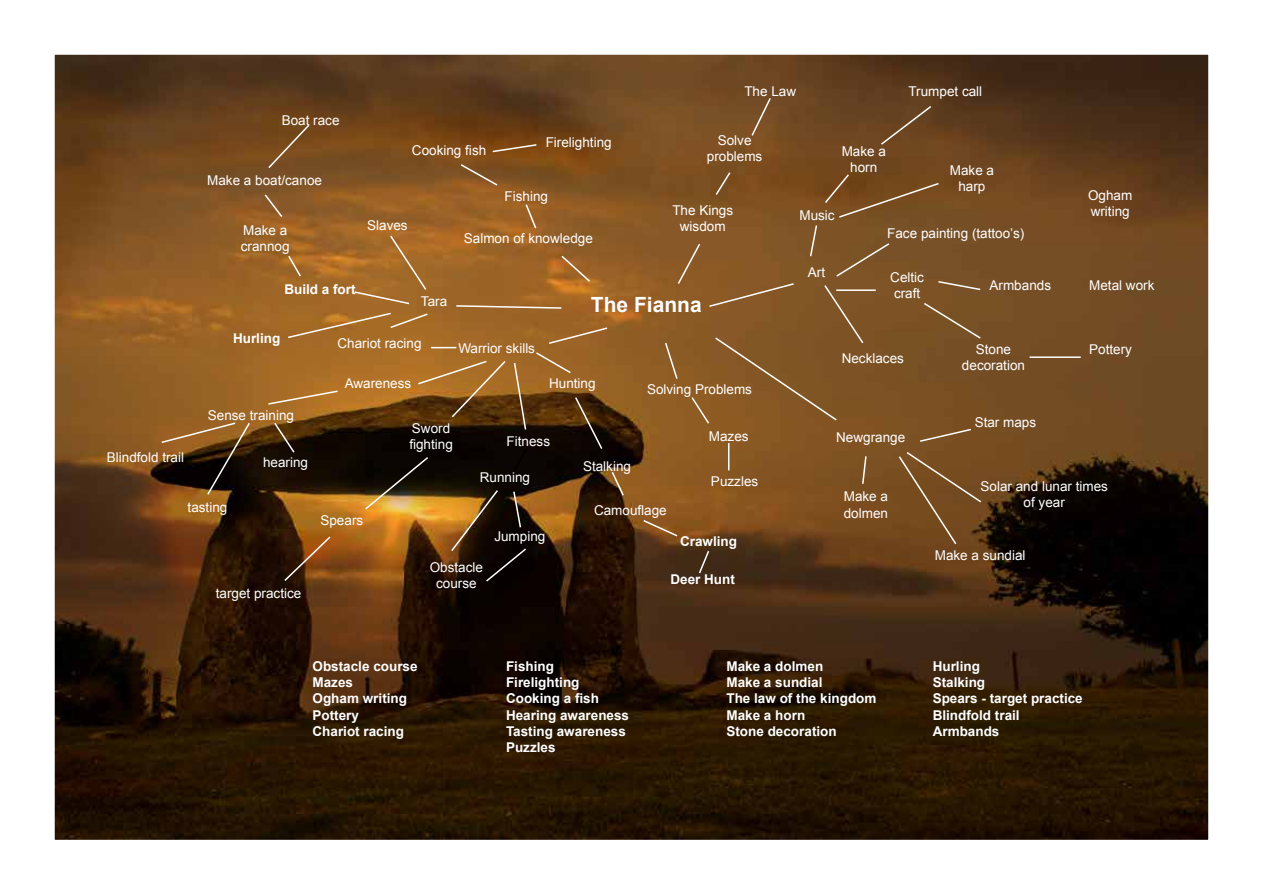
<style>
.page{position:relative;width:1263px;height:893px;background:#fff}
.page>*{position:absolute;margin:0;border:0;box-sizing:border-box;transform-origin:0 0}
.t1{font:700 21px "Arial";color:#fff}
.t2{font:13.5px/16.2px "Arial";color:#fff;text-align:center}
.t3{font:700 13.5px/16.2px "Arial";color:#fff}
</style>
<div class="page">
<img style="left:56px;top:56px;width:1151px;height:782px">
<svg style="left:560px;top:254px;width:32px;height:29px"></svg>
<svg style="left:750px;top:96px;width:22px;height:41px"></svg>
<svg style="left:524px;top:203px;width:14px;height:27px"></svg>
<svg style="left:459px;top:163px;width:40px;height:24px"></svg>
<svg style="left:491px;top:143px;width:47px;height:10px"></svg>
<svg style="left:455px;top:304px;width:108px;height:6px"></svg>
<svg style="left:431px;top:347px;width:25px;height:1px"></svg>
<svg style="left:267px;top:389px;width:72px;height:17px"></svg>
<svg style="left:160px;top:421px;width:91px;height:75px;background:#563718"></svg>
<svg style="left:273px;top:421px;width:23px;height:33px"></svg>
<svg style="left:416px;top:359px;width:91px;height:60px;background:#8e5d23"></svg>
<svg style="left:513px;top:361px;width:14px;height:70px"></svg>
<svg style="left:364px;top:456px;width:66px;height:55px;background:#524121"></svg>
<svg style="left:283px;top:535px;width:49px;height:48px;background:#6e3d15"></svg>
<svg style="left:574px;top:396px;width:30px;height:55px;background:#382412"></svg>
<svg style="left:610px;top:470px;width:15px;height:27px"></svg>
<svg style="left:512px;top:447px;width:16px;height:25px"></svg>
<svg style="left:263px;top:193px;width:21px;height:26px"></svg>
<svg style="left:267px;top:123px;width:44px;height:47px;background:#7c5126"></svg>
<svg style="left:287px;top:254px;width:15px;height:24px"></svg>
<svg style="left:879px;top:104px;width:54px;height:42px;background:#6e4a29"></svg>
<svg style="left:642px;top:171px;width:341px;height:404px;background:#7e5224"></svg>
<hr style="left:1030px;top:356px;width:51px;height:2px;background:#fff">
<svg style="left:353px;top:234px;width:75px;height:71px;background:#a96f2f"></svg>
<svg style="left:534px;top:351px;width:38px;height:24px"></svg>
<svg style="left:547px;top:326px;width:62px;height:19px"></svg>
<svg style="left:286px;top:312px;width:143px;height:27px;background:#ab7331"></svg>
<img style="left:450px;top:488px;width:78px;height:95px">
<p class="t2" style="left:282px;top:112px;width:59px">Boat race</p>
<p class="t2" style="left:207px;top:172px;width:116px">Make a boat/canoe</p>
<p class="t2" style="left:241px;top:222px;width:50px;text-align:left">Make a crannog</p>
<p class="t3" style="left:284px;top:281px;width:73px">Build a fort</p>
<p class="t2" style="left:412px;top:142px;width:76px">Cooking fish</p>
<p class="t2" style="left:367px;top:218px;width:42px">Slaves</p>
<p class="t2" style="left:546px;top:135px;width:68px">Firelighting</p>
<p class="t2" style="left:504px;top:188px;width:45px">Fishing</p>
<p class="t2" style="left:464px;top:230px;width:131px">Salmon of knowledge</p>
<p class="t2" style="left:744px;top:83px;width:53px">The Law</p>
<p class="t2" style="left:908px;top:83px;width:75px">Trumpet call</p>
<p class="t2" style="left:707px;top:133px;width:57px">Solve problems</p>
<p class="t2" style="left:842px;top:143px;width:46px">Make a horn</p>
<p class="t2" style="left:950px;top:162px;width:46px">Make a harp</p>
<p class="t2" style="left:672px;top:202px;width:62px">The Kings wisdom</p>
<p class="t2" style="left:799px;top:208px;width:37px">Music</p>
<p class="t2" style="left:887px;top:225px;width:139px">Face painting (tattoo’s)</p>
<p class="t2" style="left:421px;top:293px;width:28px">Tara</p>
<h1 class="t1" style="left:591px;top:291px;width:112px">The Fianna</h1>
<p class="t2" style="left:808px;top:264px;width:19px">Art</p>
<p class="t2" style="left:890px;top:269px;width:35px;text-align:left">Celtic craft</p>
<p class="t2" style="left:989px;top:277px;width:63px">Armbands</p>
<p class="t3" style="left:233px;top:331px;width:49px">Hurling</p>
<p class="t2" style="left:337px;top:335px;width:86px">Chariot racing</p>
<p class="t2" style="left:345px;top:376px;width:68px">Awareness</p>
<p class="t2" style="left:458px;top:340px;width:78px">Warrior skills</p>
<p class="t2" style="left:549px;top:376px;width:48px">Hunting</p>
<p class="t2" style="left:647px;top:381px;width:107px">Solving Problems</p>
<p class="t2" style="left:842px;top:350px;width:64px">Necklaces</p>
<p class="t2" style="left:962px;top:342px;width:65px">Stone decoration</p>
<p class="t2" style="left:1088px;top:187px;width:46px;text-align:left">Ogham writing</p>
<p class="t2" style="left:1089px;top:278px;width:67px">Metal work</p>
<p class="t2" style="left:1089px;top:342px;width:44px">Pottery</p>
<p class="t2" style="left:107px;top:449px;width:79px">Blindfold trail</p>
<p class="t2" style="left:208px;top:407px;width:88px">Sense training</p>
<p class="t2" style="left:263px;top:455px;width:47px">hearing</p>
<p class="t2" style="left:188px;top:499px;width:41px">tasting</p>
<p class="t2" style="left:320px;top:513px;width:44px">Spears</p>
<p class="t2" style="left:216px;top:585px;width:87px">target practice</p>
<p class="t2" style="left:409px;top:420px;width:45px;text-align:left">Sword fighting</p>
<p class="t2" style="left:507px;top:433px;width:45px">Fitness</p>
<p class="t2" style="left:480px;top:469px;width:52px">Running</p>
<p class="t2" style="left:494px;top:528px;width:53px">Jumping</p>
<p class="t2" style="left:430px;top:559px;width:55px">Obstacle course</p>
<p class="t2" style="left:583px;top:458px;width:50px">Stalking</p>
<p class="t2" style="left:594px;top:503px;width:74px">Camouflage</p>
<p class="t2" style="left:709px;top:428px;width:41px">Mazes</p>
<p class="t2" style="left:711px;top:473px;width:49px">Puzzles</p>
<p class="t3" style="left:680px;top:533px;width:59px">Crawling</p>
<p class="t3" style="left:670px;top:571px;width:66px">Deer Hunt</p>
<p class="t2" style="left:836px;top:430px;width:71px">Newgrange</p>
<p class="t2" style="left:844px;top:489px;width:46px;text-align:left">Make a dolmen</p>
<p class="t2" style="left:975px;top:414px;width:63px">Star maps</p>
<p class="t2" style="left:980px;top:478px;width:129px">Solar and lunar times of year</p>
<p class="t2" style="left:935px;top:548px;width:92px">Make a sundial</p>
<p class="t3" style="left:313px;top:659px;width:107px">Obstacle course<br>Mazes<br>Ogham writing<br>Pottery<br>Chariot racing</p>
<p class="t3" style="left:506px;top:659px;width:125px">Fishing<br>Firelighting<br>Cooking a fish<br>Hearing awareness<br>Tasting awareness<br>Puzzles</p>
<p class="t3" style="left:726px;top:659px;width:152px">Make a dolmen<br>Make a sundial<br>The law of the kingdom<br>Make a horn<br>Stone decoration</p>
<p class="t3" style="left:933px;top:659px;width:152px">Hurling<br>Stalking<br>Spears - target practice<br>Blindfold trail<br>Armbands</p>
</div>
